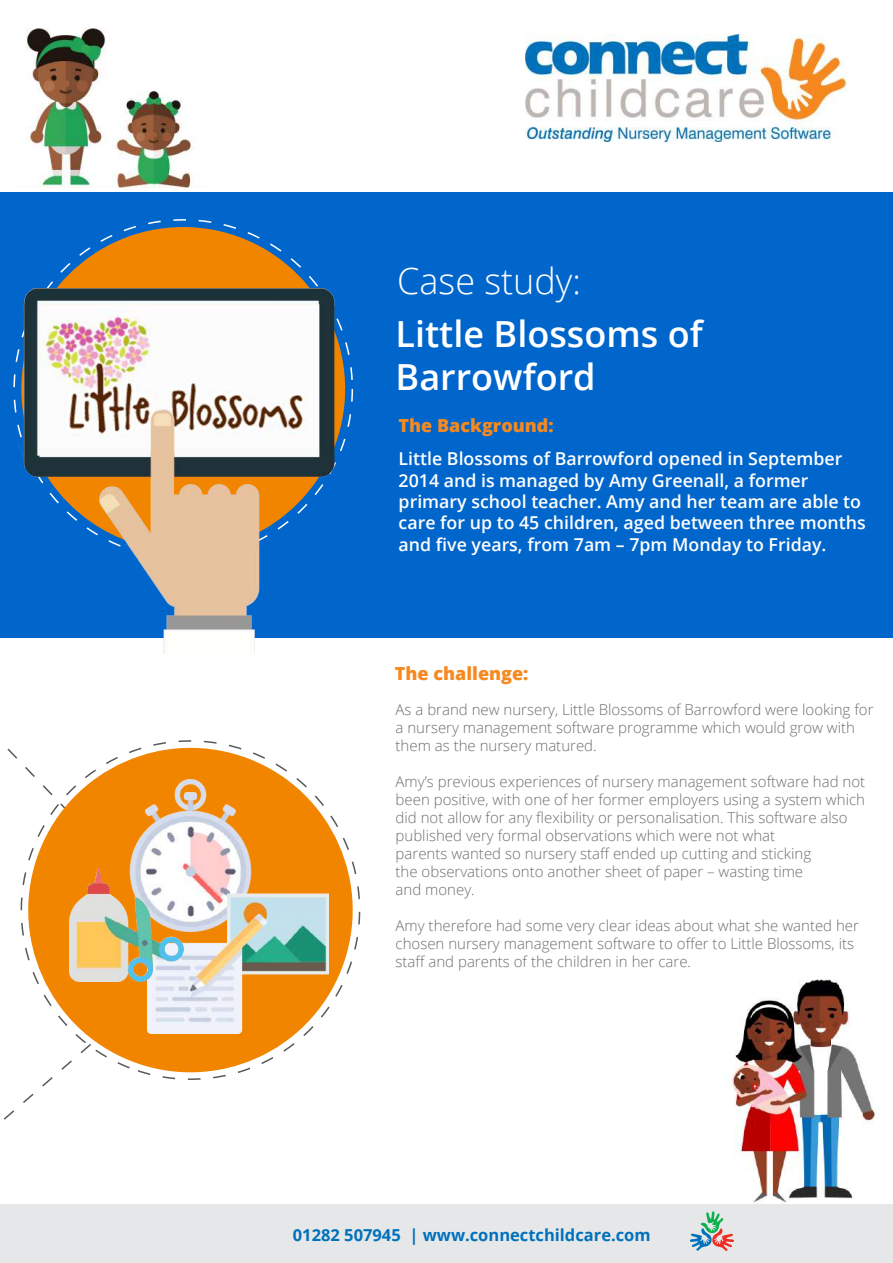
<style>
.page{position:relative;width:893px;height:1263px;background:#fff}
.page>*{position:absolute;margin:0;border:0;box-sizing:border-box;transform-origin:0 0}
.t1{font:600 36px/43.2px "Open Sans";color:#fff}
.t2{font:300 36px "Open Sans";color:#fff}
.t3{font:800 18px "Open Sans";color:#f6891f}
.t4{font:600 17.7px/21.3px "Open Sans";color:#fff}
.t5{font:700 16.5px "Open Sans";color:#0071bb}
.t6{font:300 15px/18px "Open Sans";color:#6d6e71}
</style>
<div class="page">
<img style="left:723px;top:979px;width:157px;height:226px">
<div style="left:0;top:192px;width:893px;height:446px;background:#06c"></div>
<img style="left:525px;top:34px;width:321px;height:107px">
<div style="left:0;top:1205px;width:893px;height:58px;background:#e6e7e8"></div>
<svg style="left:690px;top:1211px;width:44px;height:40px"></svg>
<div style="left:21px;top:227px;width:324px;height:324px;background:#f18500;border-radius:50%"></div>
<img style="left:19px;top:288px;width:329px;height:366px">
<img style="left:26px;top:28px;width:170px;height:160px">
<svg style="left:7px;top:740px;width:354px;height:361px"></svg>
<img style="left:115px;top:780px;width:151px;height:135px">
<img style="left:228px;top:883px;width:101px;height:101px">
<img style="left:147px;top:915px;width:119px;height:119px">
<img style="left:70px;top:868px;width:113px;height:114px">
<h1 class="t2" style="left:397px;top:256px;width:185px">Case study:</h1>
<h1 class="t1" style="left:396px;top:311px;width:309px">Little Blossoms of<br>Barrowford</h1>
<p class="t3" style="left:399px;top:411px;width:157px">The Background:</p>
<p class="t4" style="left:399px;top:448px;width:469px">Little Blossoms of Barrowford opened in September 2014 and is managed by Amy Greenall, a former primary school teacher. Amy and her team are able to care for up to 45 children, aged between three months and five years, from 7am – 7pm Monday to Friday.</p>
<p class="t3" style="left:395px;top:659px;width:135px">The challenge:</p>
<p class="t6" style="left:396px;top:700px;width:479px">As a brand new nursery, Little Blossoms of Barrowford were looking for a nursery management software programme which would grow with them as the nursery matured.</p>
<p class="t6" style="left:396px;top:772px;width:471px">Amy’s previous experiences of nursery management software had not been positive, with one of her former employers using a system which did not allow for any flexibility or personalisation. This software also published very formal observations which were not what<br>parents wanted so nursery staff ended up cutting and sticking<br>the observations onto another sheet of paper – wasting time<br>and money.</p>
<p class="t6" style="left:396px;top:916px;width:465px">Amy therefore had some very clear ideas about what she wanted her chosen nursery management software to offer to Little Blossoms, its staff and parents of the children in her care.</p>
<p class="t5" style="left:293px;top:1224px;width:359px">01282 507945 | www.connectchildcare.com</p>
</div>
